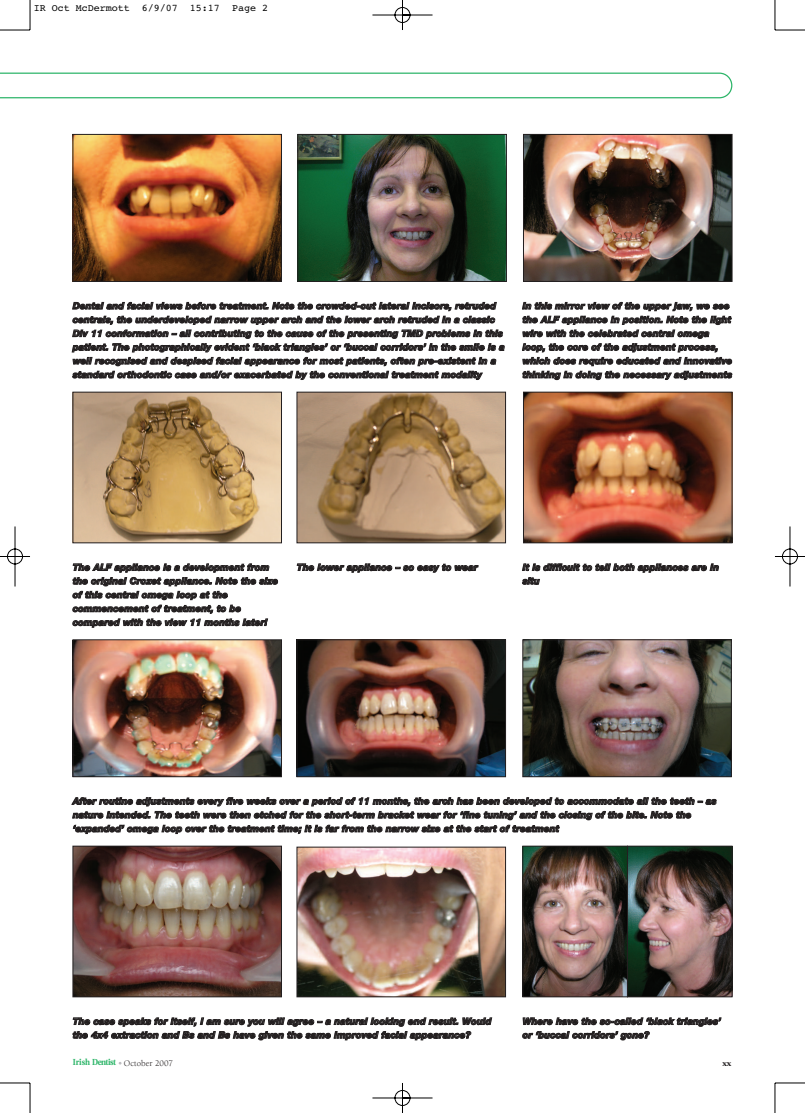
<style>
.page{position:relative;width:805px;height:1113px;background:#fff}
.page>*{position:absolute;margin:0;border:0;box-sizing:border-box;transform-origin:0 0}
.t1{font:10px "Courier";color:#000}
.t2{font:italic 800 9.38px/13.8px "Helvetica Neue";color:#231f20}
.t3{font:700 8.75px "Utopia";letter-spacing:-.04em;color:#2db569;scale:.9 1}
.t4{font:900 8.75px "Berkeley";color:#231f20}
.s1{font-family:"Berkeley";font-weight:400;color:#231f20}
</style>
<div class="page">
<img style="left:0;top:0;width:804px;height:1112px">
<p class="t1" style="left:34px;top:2px;width:236px">IR Oct McDermott 6/9/07 15:17 Page 2</p>
<p class="t2" style="left:73px;top:300px;width:433px">Dental and facial views before treatment. Note the crowded-out lateral incisors, retruded centrals, the underdeveloped narrow upper arch and the lower arch retruded in a classic Div 11 conformation – all contributing to the cause of the presenting TMD problems in this patient. The photographically evident ‘black triangles’ or ‘buccal corridors’ in the smile is a well recognised and despised facial appearance for most patients, often pre-existent in a standard orthodontic case and/or exacerbated by the conventional treatment modality</p>
<p class="t2" style="left:522px;top:300px;width:211px">In this mirror view of the upper jaw, we see the ALF appliance in position. Note the light wire with the celebrated central omega loop, the core of the adjustment process, which does require educated and innovative thinking in doing the necessary adjustments</p>
<p class="t2" style="left:73px;top:561px;width:207px">The ALF appliance is a development from the original Crozet appliance. Note the size of this central omega loop at the commencement of treatment, to be compared with the view 11 months later!</p>
<p class="t2" style="left:296px;top:561px;width:182px">The lower appliance – so easy to wear</p>
<p class="t2" style="left:522px;top:561px;width:198px">It is difficult to tell both appliances are in situ</p>
<p class="t2" style="left:73px;top:795px;width:645px">After routine adjustments every five weeks over a period of 11 months, the arch has been developed to accommodate all the teeth – as nature intended. The teeth were then etched for the short-term bracket wear for ‘fine tuning’ and the closing of the bite. Note the ‘expanded’ omega loop over the treatment time; it is far from the narrow size at the start of treatment</p>
<p class="t2" style="left:73px;top:1015px;width:420px">The case speaks for itself, I am sure you will agree – a natural looking end result. Would the 4x4 extraction and Bs and Bs have given the same improved facial appearance?</p>
<p class="t2" style="left:522px;top:1015px;width:200px">Where have the so-called ‘black triangles’ or ‘buccal corridors’ gone?</p>
<p class="t3" style="left:73px;top:1058px;width:113px">Irish Dentist <span class="s1">October 2007</span></p>
<p class="t4" style="left:722px;top:1059px;width:11px">xx</p>
</div>
